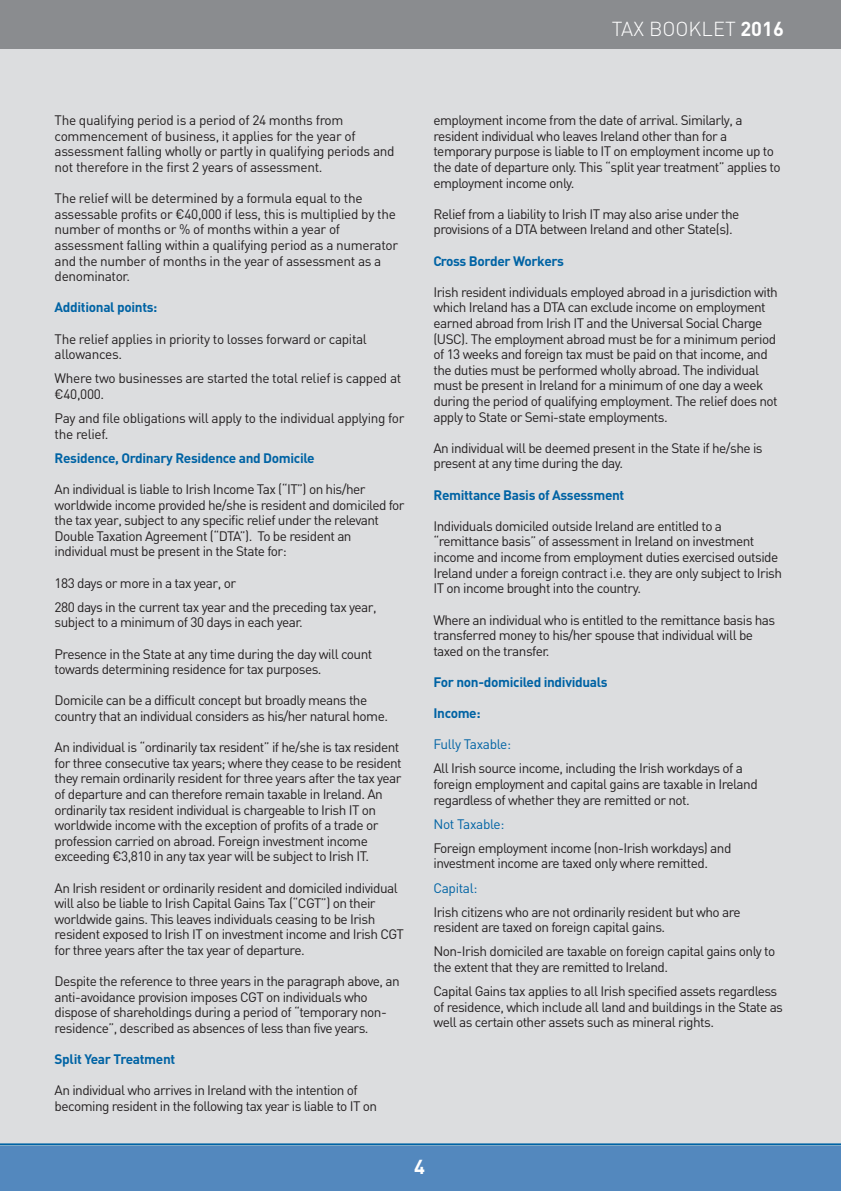
<style>
.page{position:relative;width:841px;height:1191px;background:#fff}
.page>*{position:absolute;margin:0;border:0;box-sizing:border-box;transform-origin:0 0}
.t1{font:300 20px "DIN";color:#fff}
.t2{font:700 20px "DIN";color:#fff}
.t3{font:13.6px/15.6px "DIN";letter-spacing:-.04em;color:#231f20}
.t4{font:700 13.6px "DIN";letter-spacing:-.025em;color:#0063a4}
.t5{font:13.6px "DIN";letter-spacing:-.025em;color:#0063a4}
.s1{font-weight:700}
</style>
<div class="page">
<div style="left:0;top:0;width:840px;height:1191px;background:#dcdddf"></div>
<div style="left:0;top:1146px;width:840px;height:45px;background:#5388be"></div>
<hr style="left:0;top:1143px;width:840px;height:2px;background:#0063a4">
<div style="left:0;top:0;width:840px;height:48px;background:#8a8c8f"></div>
<h1 class="t1" style="left:611px;top:18px;width:174px">TAX BOOKLET <span class="s1">2016</span></h1>
<p class="t3" style="left:55px;top:112px;width:341px">The qualifying period is a period of 24 months from commencement of business, it applies for the year of assessment falling wholly or partly in qualifying periods and not therefore in the first 2 years of assessment.</p>
<p class="t3" style="left:55px;top:190px;width:345px">The relief will be determined by a formula equal to the assessable profits or €40,000 if less, this is multiplied by the number of months or % of months within a year of assessment falling within a qualifying period as a numerator and the number of months in the year of assessment as a denominator.</p>
<p class="t4" style="left:55px;top:299px;width:104px">Additional points:</p>
<p class="t3" style="left:55px;top:330px;width:314px">The relief applies in priority to losses forward or capital allowances.</p>
<p class="t3" style="left:55px;top:370px;width:348px">Where two businesses are started the total relief is capped at €40,000.</p>
<p class="t3" style="left:55px;top:410px;width:351px">Pay and file obligations will apply to the individual applying for the relief.</p>
<p class="t4" style="left:55px;top:450px;width:261px">Residence, Ordinary Residence and Domicile</p>
<p class="t3" style="left:55px;top:481px;width:351px">An individual is liable to Irish Income Tax (“IT”) on his/her worldwide income provided he/she is resident and domiciled for the tax year, subject to any specific relief under the relevant Double Taxation Agreement (“DTA”). To be resident an individual must be present in the State for:</p>
<p class="t3" style="left:55px;top:570px;width:323px;line-height:24.2px">183 days or more in a tax year, or<br>280 days in the current tax year and the preceding tax year,</p>
<p class="t3" style="left:55px;top:614px;width:249px">subject to a minimum of 30 days in each year.</p>
<p class="t3" style="left:55px;top:645px;width:319px">Presence in the State at any time during the day will count towards determining residence for tax purposes.</p>
<p class="t3" style="left:55px;top:692px;width:335px">Domicile can be a difficult concept but broadly means the country that an individual considers as his/her natural home.</p>
<p class="t3" style="left:55px;top:739px;width:348px">An individual is “ordinarily tax resident” if he/she is tax resident for three consecutive tax years; where they cease to be resident they remain ordinarily resident for three years after the tax year of departure and can therefore remain taxable in Ireland. An ordinarily tax resident individual is chargeable to Irish IT on worldwide income with the exception of profits of a trade or profession carried on abroad. Foreign investment income exceeding €3,810 in any tax year will be subject to Irish IT.</p>
<p class="t3" style="left:55px;top:879px;width:351px">An Irish resident or ordinarily resident and domiciled individual will also be liable to Irish Capital Gains Tax (“CGT”) on their worldwide gains. This leaves individuals ceasing to be Irish resident exposed to Irish IT on investment income and Irish CGT for three years after the tax year of departure.</p>
<p class="t3" style="left:55px;top:973px;width:346px">Despite the reference to three years in the paragraph above, an anti-avoidance provision imposes CGT on individuals who dispose of shareholdings during a period of “temporary non&shy;residence”, described as absences of less than five years.</p>
<p class="t4" style="left:55px;top:1051px;width:122px">Split Year Treatment</p>
<p class="t3" style="left:55px;top:1082px;width:324px">An individual who arrives in Ireland with the intention of becoming resident in the following tax year is liable to IT on</p>
<p class="t3" style="left:433px;top:112px;width:348px">employment income from the date of arrival. Similarly, a resident individual who leaves Ireland other than for a temporary purpose is liable to IT on employment income up to the date of departure only. This “split year treatment” applies to employment income only.</p>
<p class="t3" style="left:433px;top:206px;width:307px">Relief from a liability to Irish IT may also arise under the provisions of a DTA between Ireland and other State(s).</p>
<p class="t4" style="left:433px;top:253px;width:132px">Cross Border Workers</p>
<p class="t3" style="left:433px;top:284px;width:346px">Irish resident individuals employed abroad in a jurisdiction with which Ireland has a DTA can exclude income on employment earned abroad from Irish IT and the Universal Social Charge (USC). The employment abroad must be for a minimum period of 13 weeks and foreign tax must be paid on that income, and the duties must be performed wholly abroad. The individual must be present in Ireland for a minimum of one day a week during the period of qualifying employment. The relief does not apply to State or Semi-state employments.</p>
<p class="t3" style="left:433px;top:440px;width:330px">An individual will be deemed present in the State if he/she is present at any time during the day.</p>
<p class="t4" style="left:433px;top:487px;width:192px">Remittance Basis of Assessment</p>
<p class="t3" style="left:433px;top:518px;width:350px">Individuals domiciled outside Ireland are entitled to a “remittance basis” of assessment in Ireland on investment income and income from employment duties exercised outside Ireland under a foreign contract i.e. they are only subject to Irish IT on income brought into the country.</p>
<p class="t3" style="left:433px;top:611px;width:343px">Where an individual who is entitled to the remittance basis has transferred money to his/her spouse that individual will be taxed on the transfer.</p>
<p class="t4" style="left:433px;top:674px;width:176px">For non-domiciled individuals</p>
<p class="t4" style="left:433px;top:705px;width:49px">Income:</p>
<p class="t5" style="left:433px;top:736px;width:79px">Fully Taxable:</p>
<p class="t3" style="left:433px;top:760px;width:325px">All Irish source income, including the Irish workdays of a foreign employment and capital gains are taxable in Ireland regardless of whether they are remitted or not.</p>
<p class="t5" style="left:433px;top:816px;width:72px">Not Taxable:</p>
<p class="t3" style="left:433px;top:840px;width:299px">Foreign employment income (non-Irish workdays) and investment income are taxed only where remitted.</p>
<p class="t5" style="left:433px;top:879px;width:45px">Capital:</p>
<p class="t3" style="left:433px;top:903px;width:308px">Irish citizens who are not ordinarily resident but who are resident are taxed on foreign capital gains.</p>
<p class="t3" style="left:433px;top:943px;width:343px">Non-Irish domiciled are taxable on foreign capital gains only to the extent that they are remitted to Ireland.</p>
<p class="t3" style="left:433px;top:983px;width:351px">Capital Gains tax applies to all Irish specified assets regardless of residence, which include all land and buildings in the State as well as certain other assets such as mineral rights.</p>
<h1 class="t2" style="left:414px;top:1155px;width:12px">4</h1>
</div>
